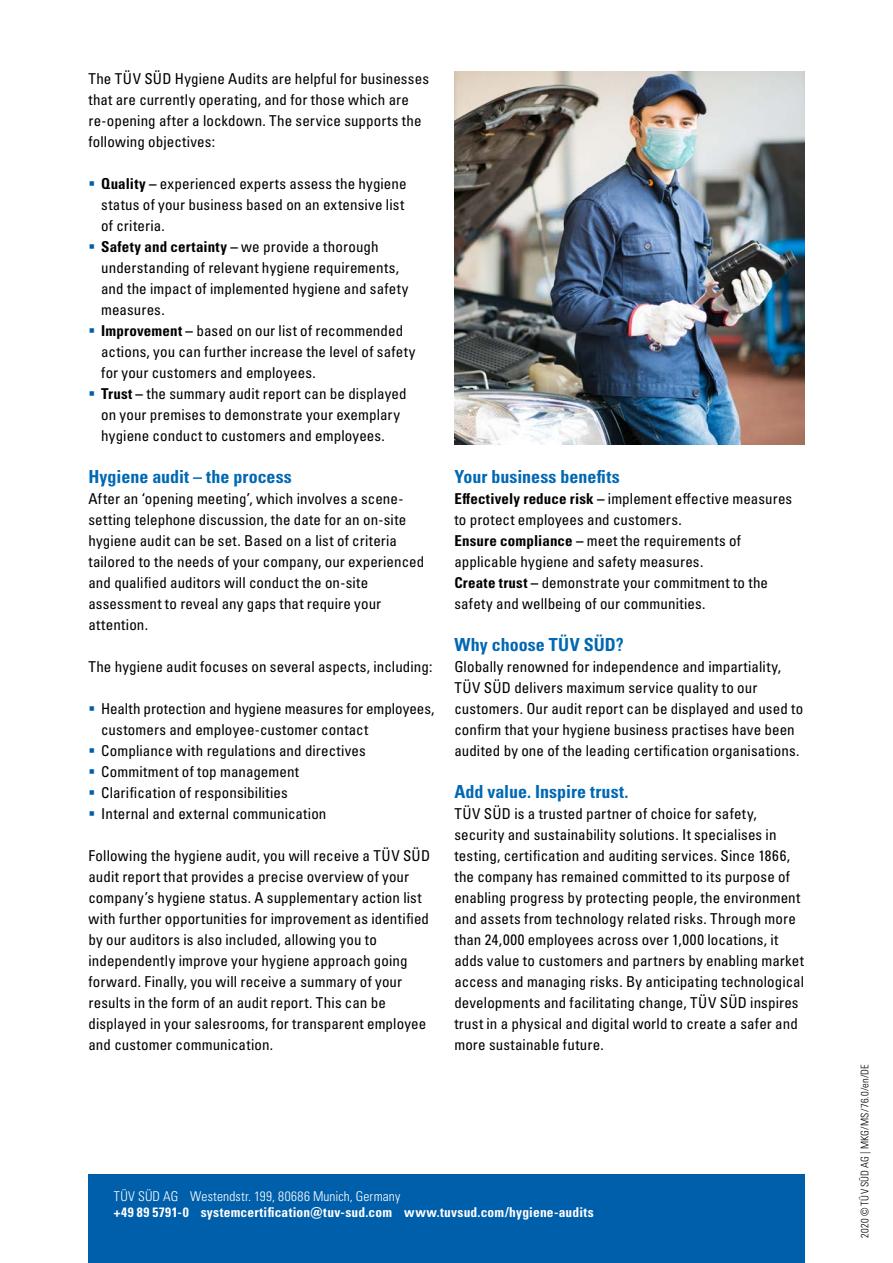
<style>
.page{position:relative;width:893px;height:1263px;background:#fff}
.page>*{position:absolute;margin:0;border:0;box-sizing:border-box;transform-origin:0 0}
.t1{font:18px "Univers LTCYR 67 Bold Cond";color:#0068b3}
.t2{font:condensed 15px/21px "Univers LTCYR 57";letter-spacing:.01em;color:#000}
.t3{font:15px "Univers LTCYR 67 Bold Cond";letter-spacing:.015em;color:#000}
.t4{font:13.5px "Univers LTCYR 67 Bold Cond";letter-spacing:.015em;color:#fff}
.t5{font:13.5px "Univers LTCYR 47 Light Cond";letter-spacing:.01em;color:#fff}
.t6{font:10.5px "Univers LTCYR 47 Light Cond";letter-spacing:.015em;color:#000}
.s1{color:#005faa}
.s2{font-family:"Univers LTCYR 67 Bold Cond";font-stretch:normal}
.s3{font-family:"Univers LTCYR 57";font-stretch:condensed}
</style>
<div class="page">
<div style="left:88px;top:1174px;width:717px;height:89px;background:#005faa"></div>
<img style="left:454px;top:71px;width:351px;height:374px">
<p class="t2" style="left:88px;top:68px;width:342px">The TÜV SÜD Hygiene Audits are helpful for businesses that are currently operating, and for those which are re-opening after a lockdown. The service supports the following objectives:</p>
<p class="t2" style="left:101px;top:173px;width:307px;text-indent:-13px"><span class="s1">▪</span> <span class="s2">Quality –</span> experienced experts assess the hygiene status of your business based on an extensive list of criteria.</p>
<p class="t3" style="left:88px;top:237px;width:292px"><span class="s1">▪</span> Safety and certainty – <span class="s3">we provide a thorough</span></p>
<p class="t2" style="left:101px;top:257px;width:309px">understanding of relevant hygiene requirements, and the impact of implemented hygiene and safety measures.</p>
<p class="t2" style="left:101px;top:320px;width:316px;text-indent:-13px"><span class="s1">▪</span> <span class="s2">Improvement –</span> based on our list of recommended actions, you can further increase the level of safety for your customers and employees.</p>
<p class="t2" style="left:88px;top:383px;width:320px;text-align:center"><span class="s1">▪</span> <span class="s2">Trust –</span> the summary audit report can be displayed on your premises to demonstrate your exemplary hygiene conduct to customers and employees.</p>
<p class="t1" style="left:88px;top:466px;width:205px">Hygiene audit – the process</p>
<p class="t2" style="left:88px;top:488px;width:337px">After an ‘opening meeting’, which involves a scene&shy;setting telephone discussion, the date for an on-site hygiene audit can be set. Based on a list of criteria tailored to the needs of your company, our experienced and qualified auditors will conduct the on-site assessment to reveal any gaps that require your attention.</p>
<p class="t2" style="left:88px;top:656px;width:345px">The hygiene audit focuses on several aspects, including:</p>
<p class="t2" style="left:101px;top:698px;width:335px;text-indent:-13px"><span class="s1">▪</span> Health protection and hygiene measures for employees, customers and employee-customer contact</p>
<p class="t2" style="left:88px;top:740px;width:279px"><span class="s1">▪</span> Compliance with regulations and directives</p>
<p class="t2" style="left:88px;top:761px;width:212px"><span class="s1">▪</span> Commitment of top management</p>
<p class="t2" style="left:88px;top:782px;width:201px"><span class="s1">▪</span> Clarification of responsibilities</p>
<p class="t2" style="left:88px;top:803px;width:240px"><span class="s1">▪</span> Internal and external communication</p>
<p class="t2" style="left:88px;top:845px;width:343px">Following the hygiene audit, you will receive a TÜV SÜD audit report that provides a precise overview of your company’s hygiene status. A supplementary action list with further opportunities for improvement as identified by our auditors is also included, allowing you to independently improve your hygiene approach going forward. Finally, you will receive a summary of your results in the form of an audit report. This can be displayed in your salesrooms, for transparent employee and customer communication.</p>
<p class="t1" style="left:454px;top:466px;width:167px">Your business benefits</p>
<p class="t2" style="left:454px;top:488px;width:339px"><span class="s2">Effectively reduce risk –</span> implement effective measures to protect employees and customers.<br><span class="s2">Ensure compliance –</span> meet the requirements of applicable hygiene and safety measures.<br><span class="s2">Create trust –</span> demonstrate your commitment to the safety and wellbeing of our communities.</p>
<p class="t1" style="left:454px;top:634px;width:171px">Why choose TÜV SÜD?</p>
<p class="t2" style="left:454px;top:656px;width:350px">Globally renowned for independence and impartiality, TÜV SÜD delivers maximum service quality to our customers. Our audit report can be displayed and used to confirm that your hygiene business practises have been audited by one of the leading certification organisations.</p>
<p class="t1" style="left:454px;top:781px;width:176px">Add value. Inspire trust.</p>
<p class="t2" style="left:454px;top:803px;width:351px">TÜV SÜD is a trusted partner of choice for safety, security and sustainability solutions. It specialises in testing, certification and auditing services. Since 1866, the company has remained committed to its purpose of enabling progress by protecting people, the environment and assets from technology related risks. Through more than 24,000 employees across over 1,000 locations, it adds value to customers and partners by enabling market access and managing risks. By anticipating technological developments and facilitating change, TÜV SÜD inspires trust in a physical and digital world to create a safer and more sustainable future.</p>
<p class="t5" style="left:114px;top:1187px;width:288px">TÜV SÜD AG Westendstr. 199, 80686 Munich, Germany</p>
<p class="t4" style="left:114px;top:1204px;width:481px">+49 89 5791-0 systemcertification@tuv-sud.com www.tuvsud.com/hygiene-audits</p>
<p class="t6" style="left:858px;top:1238px;width:175px;rotate:-90deg">2020 © TÜV SÜD AG | MKG/MS/76.0/en/DE</p>
</div>
